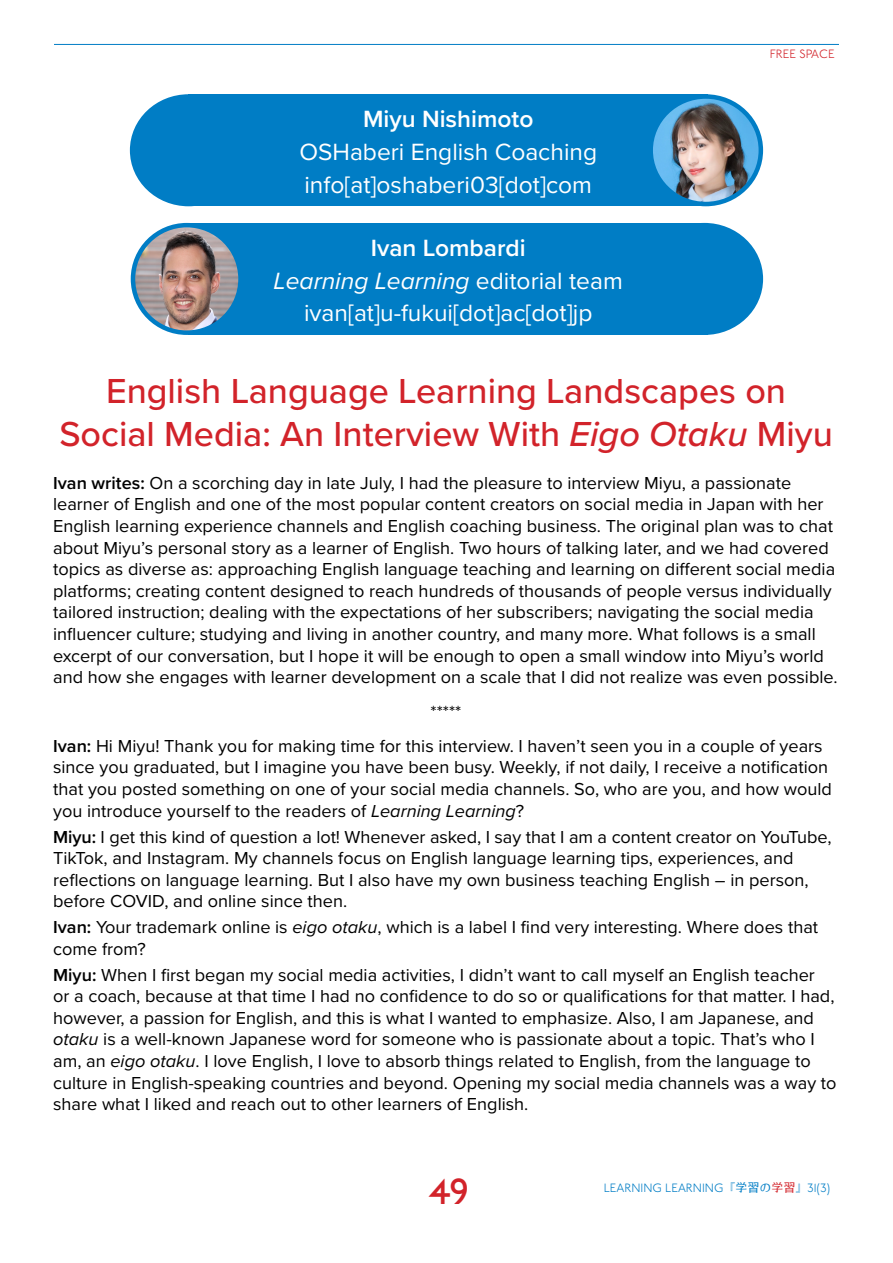
<style>
.page{position:relative;width:893px;height:1263px;background:#fff}
.page>*{position:absolute;margin:0;border:0;box-sizing:border-box;transform-origin:0 0}
.t1{font:500 36px/43.2px "Proxima Nova";color:#d2232a;text-align:center}
.t2{font:500 36px "P22 Underground";color:#d2232a}
.t3{font:24.3px/32.7px "Proxima Nova";color:#fff}
.t4{font:600 24.3px "Proxima Nova";color:#fff}
.t5{font:18px/21.6px "Proxima Nova";color:#000}
.t6{font:300 12px "P22 Underground";color:#007dc5}
.t7{font:300 12px "P22 Underground";color:#d2232a}
.s1{font-weight:600}
.s2{font-style:italic}
.s3{font-family:"AB hiro";font-weight:400}
.s4{font-family:"AB hiro";font-weight:400;color:#d2232a}
</style>
<div class="page">
<hr style="left:54px;top:44px;width:785px;height:1px;background:#007dc5">
<div style="left:189px;top:94px;width:519px;height:112px;background:#007dc5"></div>
<div style="left:132px;top:97px;width:113px;height:107px;background:#007dc5;border-radius:50%"></div>
<div style="left:130px;top:94px;width:117px;height:112px;border:5px solid #007dc5;border-radius:50%"></div>
<img style="left:654px;top:98px;width:107px;height:106px">
<div style="left:648px;top:94px;width:115px;height:112px;border:5px solid #007dc5;border-radius:50%"></div>
<div style="left:189px;top:223px;width:519px;height:112px;background:#007dc5"></div>
<div style="left:648px;top:225px;width:113px;height:108px;background:#007dc5;border-radius:50%"></div>
<div style="left:646px;top:223px;width:117px;height:112px;border:5px solid #007dc5;border-radius:50%"></div>
<img style="left:133px;top:225px;width:107px;height:108px;border-radius:54px">
<div style="left:131px;top:223px;width:112px;height:112px;border:5px solid #007dc5;border-radius:50%"></div>
<h2 class="t4" style="left:363px;top:101px;width:172px">Miyu Nishimoto</h2>
<h2 class="t3" style="left:299px;top:135px;width:299px">OSHaberi English Coaching info[at]oshaberi03[dot]com</h2>
<h2 class="t3" style="left:274px;top:230px;width:351px;text-align:center"><span class="s1">Ivan Lombardi<br></span><span class="s2">Learning Learning</span> editorial team ivan[at]u-fukui[dot]ac[dot]jp</h2>
<p class="t7" style="left:770px;top:47px;width:66px">FREE SPACE</p>
<h1 class="t1" style="left:59px;top:368px;width:775px">English Language Learning Landscapes on<br>Social Media: An Interview With <span class="s2">Eigo Otaku</span> Miyu</h1>
<p class="t5" style="left:53px;top:471px;width:786px"><span class="s1">Ivan writes:</span> On a scorching day in late July, I had the pleasure to interview Miyu, a passionate learner of English and one of the most popular content creators on social media in Japan with her English learning experience channels and English coaching business. The original plan was to chat about Miyu’s personal story as a learner of English. Two hours of talking later, and we had covered topics as diverse as: approaching English language teaching and learning on different social media platforms; creating content designed to reach hundreds of thousands of people versus individually tailored instruction; dealing with the expectations of her subscribers; navigating the social media influencer culture; studying and living in another country, and many more. What follows is a small excerpt of our conversation, but I hope it will be enough to open a small window into Miyu’s world and how she engages with learner development on a scale that I did not realize was even possible.</p>
<p class="t5" style="left:53px;top:693px;width:771px;line-height:34.3px;text-indent:377px">*****<br><span class="s1">Ivan:</span> Hi Miyu! Thank you for making time for this interview. I haven’t seen you in a couple of years</p>
<p class="t5" style="left:53px;top:756px;width:780px">since you graduated, but I imagine you have been busy. Weekly, if not daily, I receive a notification that you posted something on one of your social media channels. So, who are you, and how would you introduce yourself to the readers of <span class="s2">Learning Learning</span>?</p>
<p class="t5" style="left:53px;top:825px;width:780px"><span class="s1">Miyu:</span> I get this kind of question a lot! Whenever asked, I say that I am a content creator on YouTube, TikTok, and Instagram. My channels focus on English language learning tips, experiences, and reflections on language learning. But I also have my own business teaching English – in person, before COVID, and online since then.</p>
<p class="t5" style="left:53px;top:916px;width:767px"><span class="s1">Ivan:</span> Your trademark online is <span class="s2">eigo otaku</span>, which is a label I find very interesting. Where does that come from?</p>
<p class="t5" style="left:53px;top:963px;width:785px"><span class="s1">Miyu:</span> When I first began my social media activities, I didn’t want to call myself an English teacher<br>or a coach, because at that time I had no confidence to do so or qualifications for that matter. I had, however, a passion for English, and this is what I wanted to emphasize. Also, I am Japanese, and <span class="s2">otaku</span> is a well-known Japanese word for someone who is passionate about a topic. That’s who I am, an <span class="s2">eigo otaku</span>. I love English, I love to absorb things related to English, from the language to culture in English-speaking countries and beyond. Opening my social media channels was a way to share what I liked and reach out to other learners of English.</p>
<h1 class="t2" style="left:429px;top:1172px;width:41px">49</h1>
<p class="t6" style="left:604px;top:1181px;width:228px">LEARNING LEARNING<span class="s3">『学習の</span><span class="s4">学習</span><span class="s3">』</span>31(3)</p>
</div>
